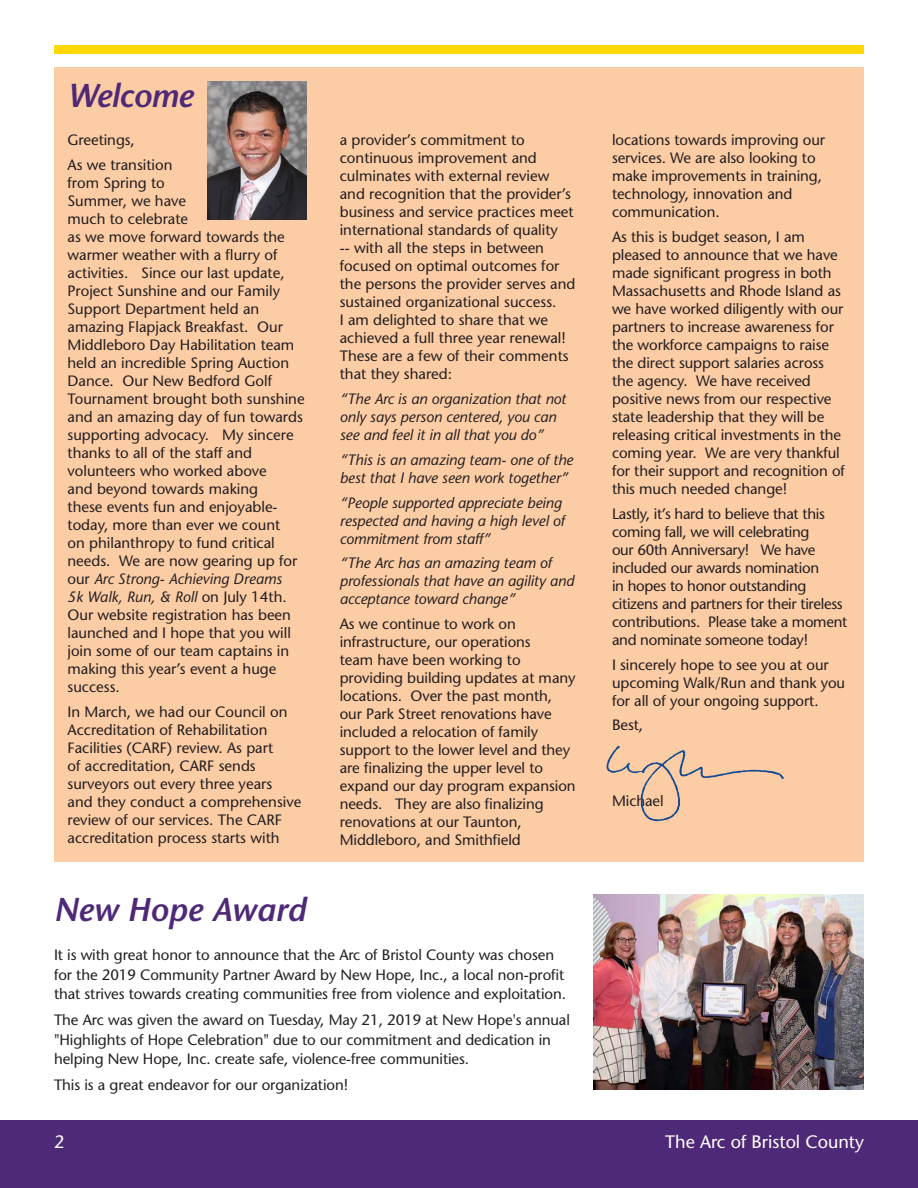
<style>
.page{position:relative;width:918px;height:1188px;background:#fff}
.page>*{position:absolute;margin:0;border:0;box-sizing:border-box;transform-origin:0 0}
.t1{font:italic 600 33px "Stone Sans";color:#4e2977}
.t2{font:18px "Stone Sans";color:#fff}
.t3{font:15px/18px "Stone Sans";letter-spacing:-.005em;color:#231f20}
.t4{font:italic 15px/18px "Stone Sans";letter-spacing:-.005em;color:#231f20}
.s1{font-style:italic}
</style>
<div class="page">
<div style="left:0;top:1120px;width:918px;height:68px;background:#4e2977"></div>
<div style="left:54px;top:45px;width:810px;height:9px;background:#ffd801"></div>
<div style="left:54px;top:68px;width:810px;height:794px;background:#fccca5"></div>
<img style="left:207px;top:81px;width:99px;height:138px">
<img style="left:606px;top:745px;width:178px;height:77px">
<img style="left:594px;top:895px;width:270px;height:195px">
<p class="t1" style="left:68px;top:76px;width:127px">Welcome</p>
<p class="t3" style="left:68px;top:131px;width:69px">Greetings,</p>
<p class="t3" style="left:68px;top:156px;width:239px">As we transition<br>from Spring to<br>Summer, we have<br>much to celebrate<br>as we move forward towards the warmer weather with a flurry of activities. Since our last update,<br>Project Sunshine and our Family<br>Support Department held an amazing Flapjack Breakfast. Our<br>Middleboro Day Habilitation team held an incredible Spring Auction<br>Dance. Our New Bedford Golf<br>Tournament brought both sunshine and an amazing day of fun towards supporting advocacy. My sincere thanks to all of the staff and volunteers who worked above<br>and beyond towards making<br>these events fun and enjoyable&shy;today, more than ever we count<br>on philanthropy to fund critical needs. We are now gearing up for our <span class="s1">Arc Strong- Achieving Dreams<br>5k Walk, Run, &amp; Roll</span> on July 14th.<br>Our website registration has been launched and I hope that you will join some of our team captains in making this year’s event a huge success.</p>
<p class="t3" style="left:68px;top:703px;width:235px">In March, we had our Council on<br>Accreditation of Rehabilitation<br>Facilities (CARF) review. As part<br>of accreditation, CARF sends surveyors out every three years<br>and they conduct a comprehensive review of our services. The CARF accreditation process starts with</p>
<p class="t3" style="left:340px;top:131px;width:237px">a provider’s commitment to continuous improvement and culminates with external review and recognition that the provider’s business and service practices meet international standards of quality<br>-- with all the steps in between focused on optimal outcomes for the persons the provider serves and sustained organizational success.<br>I am delighted to share that we achieved a full three year renewal!<br>These are a few of their comments that they shared:</p>
<p class="t4" style="left:340px;top:390px;width:228px">“The Arc is an organization that not only says person centered, you can see and feel it in all that you do”</p>
<p class="t4" style="left:340px;top:451px;width:235px">“This is an amazing team- one of the best that I have seen work together”</p>
<p class="t4" style="left:340px;top:493px;width:226px">“People supported appreciate being respected and having a high level of commitment from staff”</p>
<p class="t4" style="left:340px;top:554px;width:236px">“The Arc has an amazing team of professionals that have an agility and acceptance toward change”</p>
<p class="t3" style="left:340px;top:615px;width:237px">As we continue to work on infrastructure, our operations<br>team have been working to providing building updates at many locations. Over the past month, our Park Street renovations have included a relocation of family support to the lower level and they are finalizing the upper level to expand our day program expansion needs. They are also finalizing renovations at our Taunton,<br>Middleboro, and Smithfield</p>
<p class="t1" style="left:54px;top:890px;width:254px">New Hope Award</p>
<p class="t3" style="left:54px;top:946px;width:514px;line-height:19.4px">It is with great honor to announce that the Arc of Bristol County was chosen for the 2019 Community Partner Award by New Hope, Inc., a local non-profit that strives towards creating communities free from violence and exploitation.</p>
<p class="t3" style="left:54px;top:1010px;width:517px;line-height:19.4px">The Arc was given the award on Tuesday, May 21, 2019 at New Hope's annual "Highlights of Hope Celebration" due to our commitment and dedication in helping New Hope, Inc. create safe, violence-free communities.</p>
<p class="t3" style="left:54px;top:1076px;width:296px">This is a great endeavor for our organization!</p>
<p class="t3" style="left:612px;top:131px;width:215px">locations towards improving our services. We are also looking to make improvements in training, technology, innovation and communication.</p>
<p class="t3" style="left:612px;top:228px;width:235px">As this is budget season, I am pleased to announce that we have made significant progress in both Massachusetts and Rhode Island as we have worked diligently with our partners to increase awareness for the workforce campaigns to raise the direct support salaries across the agency. We have received positive news from our respective state leadership that they will be releasing critical investments in the coming year. We are very thankful for their support and recognition of this much needed change!</p>
<p class="t3" style="left:612px;top:505px;width:237px">Lastly, it’s hard to believe that this coming fall, we will celebrating<br>our 60th Anniversary! We have included our awards nomination<br>in hopes to honor outstanding citizens and partners for their tireless contributions. Please take a moment and nominate someone today!</p>
<p class="t3" style="left:612px;top:655px;width:235px">I sincerely hope to see you at our upcoming Walk/Run and thank you for all of your ongoing support.</p>
<p class="t3" style="left:612px;top:716px;width:33px">Best,</p>
<p class="t3" style="left:612px;top:792px;width:53px">Michael</p>
<p class="t2" style="left:54px;top:1131px;width:12px">2</p>
<p class="t2" style="left:665px;top:1131px;width:200px">The Arc of Bristol County</p>
</div>
